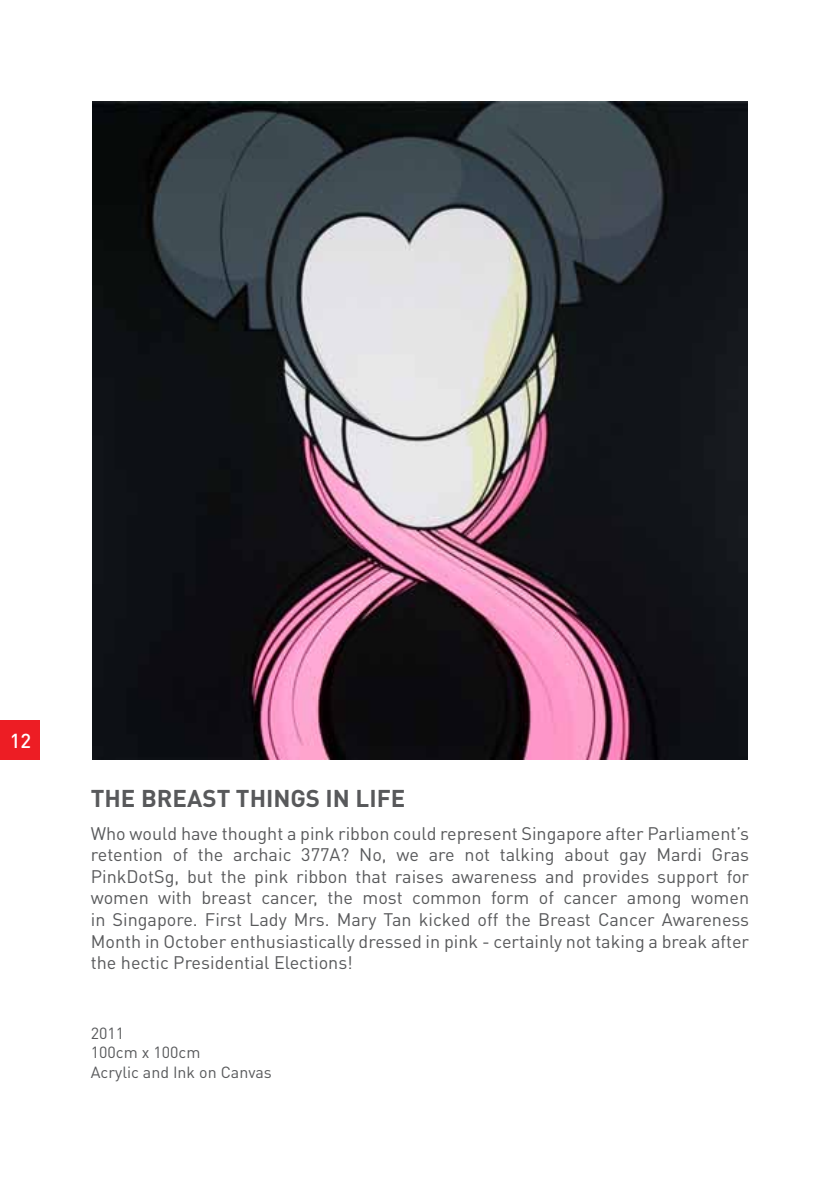
<style>
.page{position:relative;width:840px;height:1191px;background:#fff}
.page>*{position:absolute;margin:0;border:0;box-sizing:border-box;transform-origin:0 0}
.t1{font:700 24px "DINOT";color:#58595b}
.t2{font:500 20px "DINOT";color:#fff}
.t3{font:18px/21.6px "DINOT";color:#58595b;text-align:justify}
.t4{font:16px/19.2px "DINOT";color:#58595b}
</style>
<div class="page">
<div style="left:0;top:720px;width:40px;height:40px;background:#ed1d24"></div>
<img style="left:92px;top:101px;width:655px;height:659px">
<p class="t2" style="left:10px;top:727px;width:23px">12</p>
<h1 class="t1" style="left:91px;top:781px;width:316px">THE BREAST THINGS IN LIFE</h1>
<p class="t3" style="left:91px;top:821px;width:659px">Who would have thought a pink ribbon could represent Singapore after Parliament’s retention of the archaic 377A? No, we are not talking about gay Mardi Gras PinkDotSg, but the pink ribbon that raises awareness and provides support for women with breast cancer, the most common form of cancer among women in Singapore. First Lady Mrs. Mary Tan kicked off the Breast Cancer Awareness Month in October enthusiastically dressed in pink - certainly not taking a break after the hectic Presidential Elections!</p>
<p class="t4" style="left:91px;top:1023px;width:182px">2011<br>100cm x 100cm<br>Acrylic and Ink on Canvas</p>
</div>
